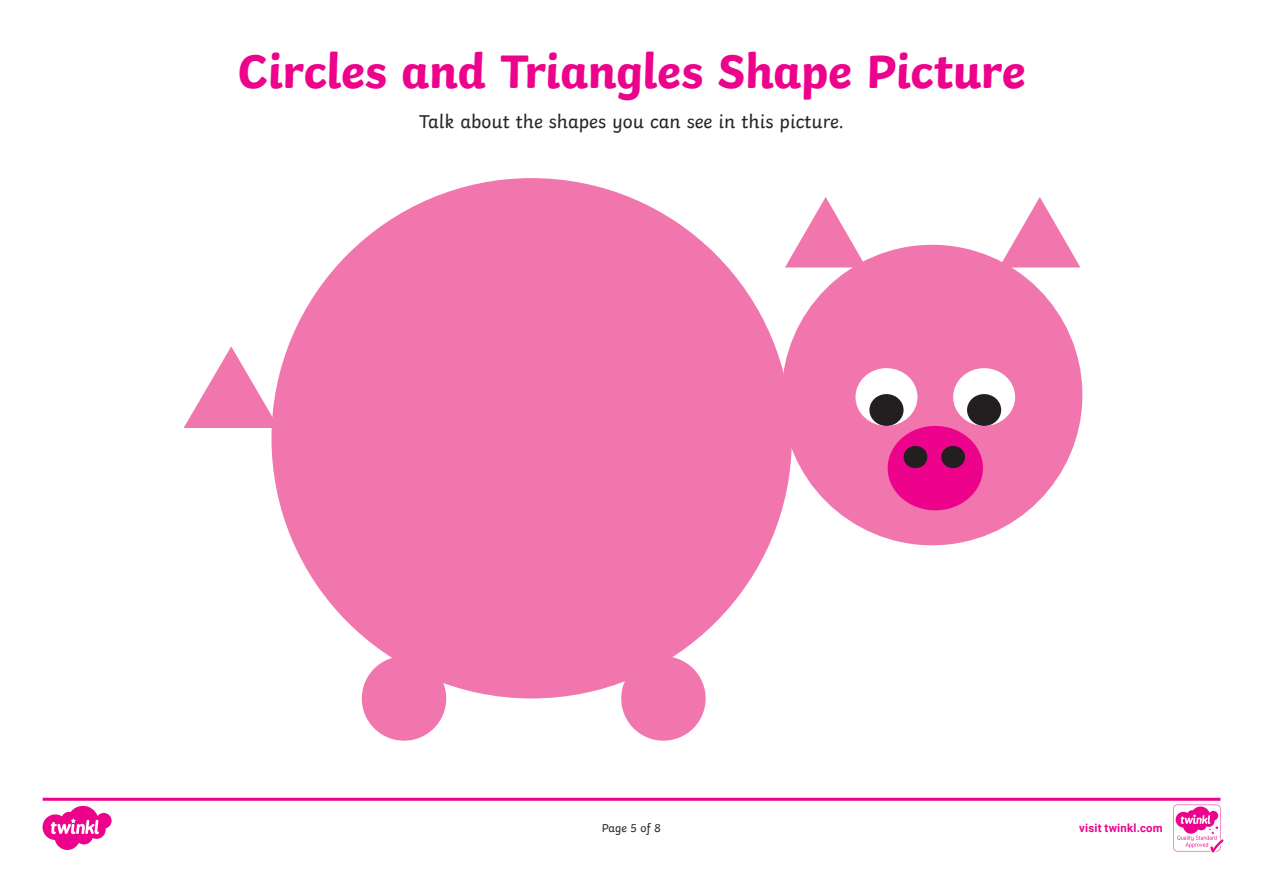
<style>
.page{position:relative;width:1263px;height:893px;background:#fff}
.page>*{position:absolute;margin:0;border:0;box-sizing:border-box;transform-origin:0 0}
.Heading_1{font:700 49.5px "Twinkl";letter-spacing:-.01em;color:#ed028c}
.KS2_Body_Copy{font:19.5px "Twinkl";color:#282526}
.t1{font:12px "Twinkl";letter-spacing:-.005em;color:#282526}
.t2{font:700 11.4px "Roboto";letter-spacing:.02em;color:#ed028c}
</style>
<div class="page">
<div style="left:782px;top:245px;width:300px;height:300px;background:#f176ae;border-radius:50%"></div>
<div style="left:271px;top:178px;width:521px;height:520px;background:#f176ae;border-radius:50%"></div>
<div style="left:621px;top:656px;width:85px;height:85px;background:#f176ae;border-radius:50%"></div>
<div style="left:362px;top:656px;width:84px;height:85px;background:#f176ae;border-radius:50%"></div>
<div style="left:855px;top:368px;width:62px;height:58px;background:#fff;border-radius:50%"></div>
<div style="left:953px;top:368px;width:62px;height:58px;background:#fff;border-radius:50%"></div>
<div style="left:869px;top:394px;width:34px;height:32px;background:#231f20;border-radius:50%"></div>
<div style="left:967px;top:394px;width:34px;height:32px;background:#231f20;border-radius:50%"></div>
<div style="left:888px;top:426px;width:95px;height:84px;background:#ed028c;border-radius:50%"></div>
<div style="left:941px;top:446px;width:24px;height:22px;background:#231f20;border-radius:50%"></div>
<div style="left:903px;top:446px;width:24px;height:22px;background:#231f20;border-radius:50%"></div>
<svg style="left:999px;top:197px;width:81px;height:70px"></svg>
<svg style="left:785px;top:197px;width:81px;height:70px"></svg>
<svg style="left:184px;top:346px;width:95px;height:82px"></svg>
<svg style="left:43px;top:798px;width:1180px;height:54px"></svg>
<p class="Heading_1" style="left:238px;top:31px;width:789px">Circles and Triangles Shape Picture</p>
<p class="KS2_Body_Copy" style="left:419px;top:106px;width:426px">Talk about the shapes you can see in this picture.</p>
<p class="t1" style="left:602px;top:819px;width:61px">Page 5 of 8</p>
<p class="t2" style="left:1079px;top:820px;width:85px">visit twinkl.com</p>
</div>
